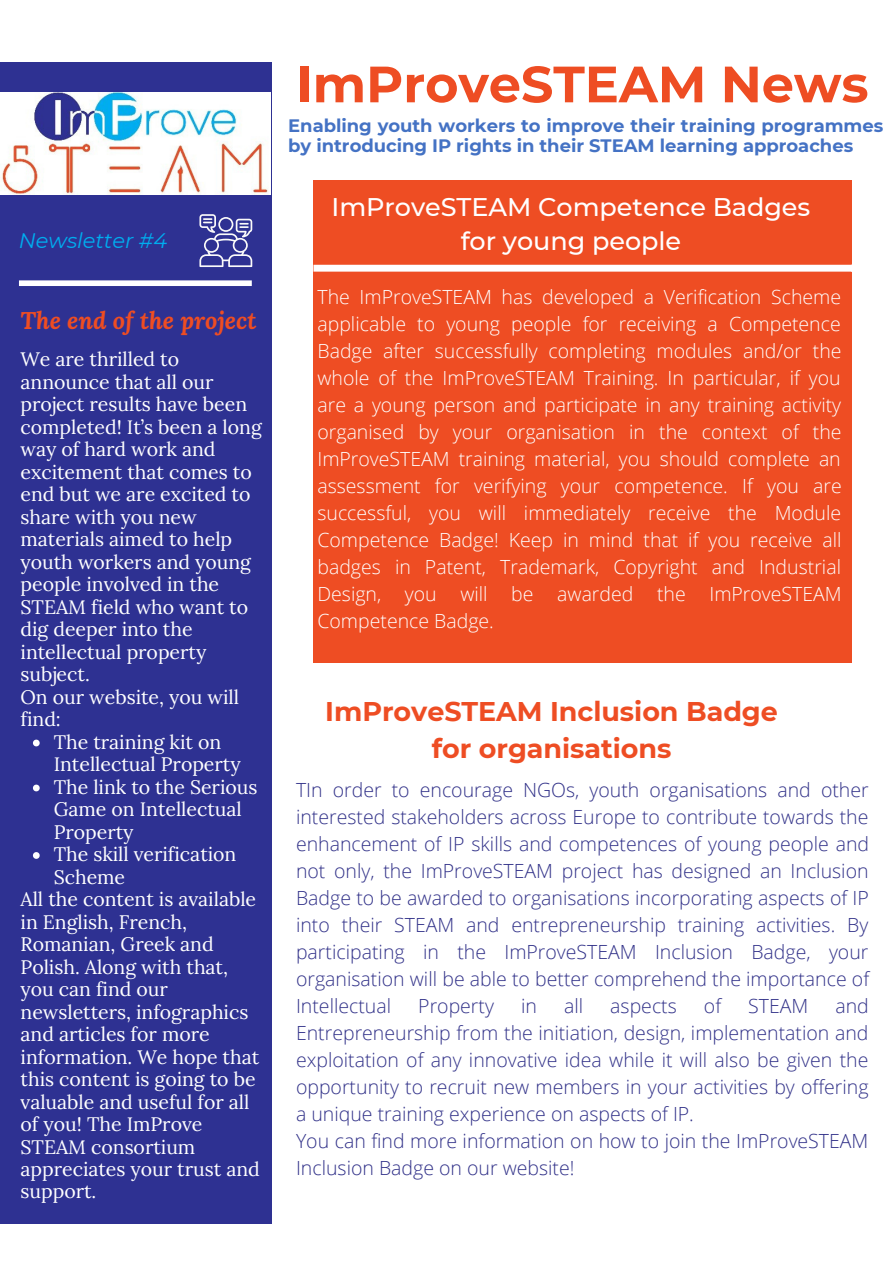
<style>
.page{position:relative;width:893px;height:1264px;background:#fff}
.page>*{position:absolute;margin:0;border:0;box-sizing:border-box;transform-origin:0 0}
.t1{font:700 51px "Montserrat";color:#ee4d23}
.t2{font:700 27px/37px "Montserrat";color:#ee4d23;text-align:center}
.t3{font:500 25.5px/34.8px "Montserrat";color:#fff;text-align:center}
.t4{font:italic 700 24px "Lora";color:#ee4d23}
.t5{font:italic 21px "Montserrat";color:#00adef}
.t6{font:300 19.5px/27px "Open Sans";color:#323289;text-align:justify}
.t7{font:19.5px/22.5px "Lora";color:#fff}
.t8{font:300 19.5px/27px "Open Sans";color:#fff;text-align:justify}
.t9{font:700 18px/20.2px "Montserrat";color:#4472c4}
</style>
<div class="page">
<div style="left:0;top:62px;width:271px;height:1161px;background:#2e3192"></div>
<img style="left:0;top:92px;width:271px;height:102px">
<div style="left:313px;top:180px;width:537px;height:85px;background:#ee4d23"></div>
<div style="left:313px;top:265px;width:537px;height:398px;background:#ee4d23"></div>
<div style="left:313px;top:265px;width:537px;height:7px;background:#fff"></div>
<div style="left:19px;top:280px;width:233px;height:6px;background:#fff"></div>
<svg style="left:199px;top:214px;width:53px;height:53px"></svg>
<svg style="left:33px;top:739px;width:7px;height:7px"></svg>
<svg style="left:33px;top:784px;width:7px;height:7px"></svg>
<svg style="left:33px;top:852px;width:7px;height:6px"></svg>
<p class="t5" style="left:19px;top:227px;width:150px">Newsletter #4</p>
<p class="t4" style="left:21px;top:304px;width:238px">The end of the project</p>
<p class="t7" style="left:21px;top:348px;width:243px">We are thrilled to announce that all our project results have been completed! It’s been a long way of hard work and excitement that comes to end but we are excited to share with you new materials aimed to help youth workers and young people involved in the<br>STEAM field who want to dig deeper into the intellectual property subject.<br>On our website, you will find:</p>
<p class="t7" style="left:54px;top:730px;width:205px">The training kit on<br>Intellectual Property<br>The link to the Serious<br>Game on Intellectual<br>Property<br>The skill verification<br>Scheme</p>
<p class="t7" style="left:21px;top:887px;width:241px">All the content is available in English, French,<br>Romanian, Greek and<br>Polish. Along with that, you can find our newsletters, infographics and articles for more information. We hope that this content is going to be valuable and useful for all of you! The ImProve<br>STEAM consortium appreciates your trust and support.</p>
<h1 class="t1" style="left:296px;top:53px;width:574px">ImProveSTEAM News</h1>
<p class="t9" style="left:288px;top:116px;width:596px">Enabling youth workers to improve their training programmes by introducing IP rights in their STEAM learning approaches</p>
<h3 class="t3" style="left:331px;top:189px;width:480px">ImProveSTEAM Competence Badges for young people</h3>
<p class="t8" style="left:317px;top:283px;width:525px">The ImProveSTEAM has developed a Verification Scheme applicable to young people for receiving a Competence Badge after successfully completing modules and/or the whole of the ImProveSTEAM Training. In particular, if you are a young person and participate in any training activity organised by your organisation in the context of the ImProveSTEAM training material, you should complete an assessment for verifying your competence. If you are successful, you will immediately receive the Module Competence Badge! Keep in mind that if you receive all badges in Patent, Trademark, Copyright and Industrial Design, you will be awarded the ImProveSTEAM Competence Badge.</p>
<h2 class="t2" style="left:325px;top:692px;width:454px">ImProveSTEAM Inclusion Badge for organisations</h2>
<p class="t6" style="left:296px;top:776px;width:574px">TIn order to encourage NGOs, youth organisations and other interested stakeholders across Europe to contribute towards the enhancement of IP skills and competences of young people and not only, the ImProveSTEAM project has designed an Inclusion Badge to be awarded to organisations incorporating aspects of IP into their STEAM and entrepreneurship training activities. By participating in the ImProveSTEAM Inclusion Badge, your organisation will be able to better comprehend the importance of Intellectual</p>
<p class="t6" style="left:418px;top:991px;width:77px">Property</p>
<p class="t6" style="left:521px;top:991px;width:17px">in</p>
<p class="t6" style="left:564px;top:991px;width:21px">all</p>
<p class="t6" style="left:610px;top:991px;width:68px">aspects</p>
<p class="t6" style="left:704px;top:991px;width:19px">of</p>
<p class="t6" style="left:748px;top:991px;width:62px">STEAM</p>
<p class="t6" style="left:296px;top:991px;width:574px;text-align:left;text-indent:539px">and Entrepreneurship from the initiation, design, implementation and exploitation of any innovative idea while it will also be given the opportunity to recruit new members in your activities by offering a unique training experience on aspects of IP.<br>You can find more information on how to join the ImProveSTEAM Inclusion Badge on our website!</p>
</div>
